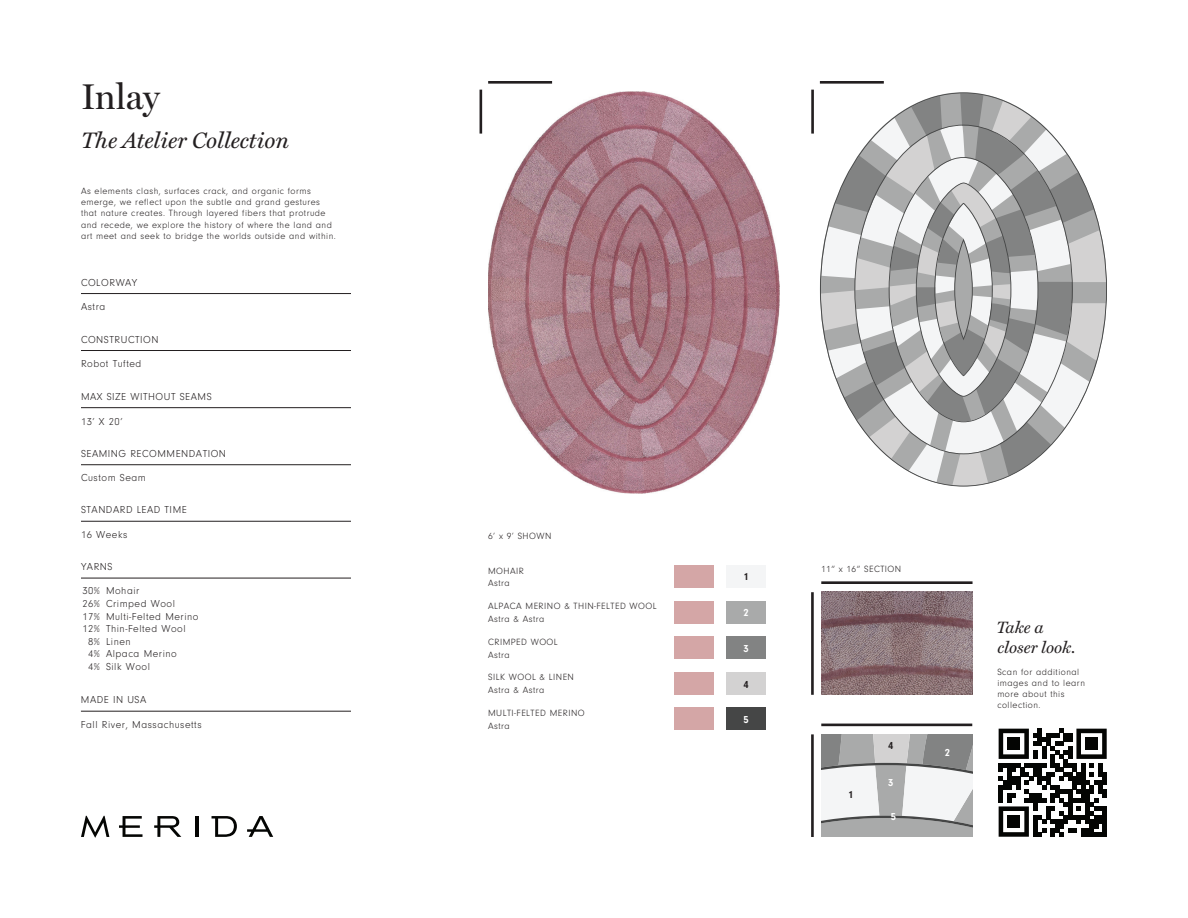
<style>
.page{position:relative;width:1188px;height:918px;background:#fff}
.page>*{position:absolute;margin:0;border:0;box-sizing:border-box;transform-origin:0 0}
.t1{font:36px "Miller Display";letter-spacing:-.005em;color:#231f20}
.t2{font:italic 22.5px "Miller Text";color:#231f20}
.t3{font:italic 16.5px "Miller Text";color:#231f20}
.t4{font:300 10.5px/12.6px "Neuzeit Gro";letter-spacing:.05em;color:#231f20;text-align:center}
.t5{font:700 10.5px "Neuzeit Gro";color:#fff}
.t6{font:700 10.5px "Neuzeit Gro";color:#231f20}
.t7{font:300 9.3px/11.2px "Neuzeit Gro";letter-spacing:.05em;color:#231f20}
</style>
<div class="page">
<hr style="left:821px;top:581px;width:152px;height:3px;background:#231f20">
<hr style="left:821px;top:724px;width:151px;height:2px;background:#231f20">
<hr style="left:488px;top:81px;width:64px;height:3px;background:#231f20">
<hr style="left:820px;top:81px;width:64px;height:3px;background:#231f20">
<hr style="left:811px;top:592px;width:3px;height:103px;background:#231f20">
<hr style="left:811px;top:734px;width:3px;height:103px;background:#231f20">
<hr style="left:480px;top:90px;width:2px;height:44px;background:#231f20">
<hr style="left:811px;top:90px;width:3px;height:44px;background:#231f20">
<svg style="left:119px;top:816px;width:24px;height:21px"></svg>
<svg style="left:154px;top:816px;width:27px;height:21px"></svg>
<hr style="left:196px;top:816px;width:3px;height:21px;background:#040503">
<svg style="left:212px;top:816px;width:25px;height:21px"></svg>
<svg style="left:247px;top:816px;width:26px;height:21px"></svg>
<svg style="left:81px;top:816px;width:28px;height:22px"></svg>
<hr style="left:81px;top:293px;width:270px;height:1px;background:#231f20">
<hr style="left:81px;top:350px;width:270px;height:1px;background:#231f20">
<hr style="left:81px;top:407px;width:270px;height:1px;background:#231f20">
<hr style="left:81px;top:464px;width:270px;height:1px;background:#231f20">
<hr style="left:81px;top:521px;width:270px;height:1px;background:#231f20">
<hr style="left:81px;top:711px;width:270px;height:1px;background:#231f20">
<hr style="left:81px;top:578px;width:270px;height:1px;background:#231f20">
<img style="left:821px;top:592px;width:152px;height:102px">
<img style="left:488px;top:91px;width:292px;height:403px">
<svg style="left:821px;top:734px;width:152px;height:103px"></svg>
<div style="left:726px;top:565px;width:40px;height:23px;background:#f4f5f6"></div>
<div style="left:726px;top:601px;width:40px;height:23px;background:#a9aaaa"></div>
<div style="left:726px;top:636px;width:40px;height:23px;background:#828383"></div>
<div style="left:726px;top:672px;width:40px;height:23px;background:#d3d2d2"></div>
<div style="left:726px;top:708px;width:40px;height:22px;background:#454646"></div>
<div style="left:674px;top:565px;width:40px;height:23px;background:#d4a6a6"></div>
<div style="left:674px;top:601px;width:40px;height:23px;background:#d4a6a6"></div>
<div style="left:674px;top:636px;width:40px;height:23px;background:#d4a6a6"></div>
<div style="left:674px;top:672px;width:40px;height:23px;background:#d4a6a6"></div>
<div style="left:674px;top:708px;width:40px;height:22px;background:#d4a6a6"></div>
<svg style="left:820px;top:92px;width:287px;height:395px"></svg>
<svg style="left:999px;top:729px;width:108px;height:108px"></svg>
<div style="left:1007px;top:737px;width:13px;height:13px;background:#040503"></div>
<div style="left:1085px;top:737px;width:13px;height:13px;background:#040503"></div>
<div style="left:1007px;top:815px;width:13px;height:13px;background:#040503"></div>
<h1 class="t1" style="left:81px;top:75px;width:80px">Inlay</h1>
<h2 class="t2" style="left:81px;top:122px;width:210px">The Atelier Collection</h2>
<p class="t7" style="left:81px;top:185px;width:256px">As elements clash, surfaces crack, and organic forms emerge, we reflect upon the subtle and grand gestures that nature creates. Through layered fibers that protrude and recede, we explore the history of where the land and art meet and seek to bridge the worlds outside and within.</p>
<p class="t4" style="left:81px;top:276px;width:58px">COLORWAY</p>
<p class="t4" style="left:81px;top:300px;width:26px">Astra</p>
<p class="t4" style="left:81px;top:333px;width:79px">CONSTRUCTION</p>
<p class="t4" style="left:81px;top:357px;width:62px">Robot Tufted</p>
<p class="t4" style="left:81px;top:390px;width:132px">MAX SIZE WITHOUT SEAMS</p>
<p class="t4" style="left:81px;top:415px;width:43px">13’ X 20’</p>
<p class="t4" style="left:81px;top:447px;width:147px">SEAMING RECOMMENDATION</p>
<p class="t4" style="left:81px;top:472px;width:66px">Custom Seam</p>
<p class="t4" style="left:81px;top:504px;width:107px">STANDARD LEAD TIME</p>
<p class="t4" style="left:81px;top:528px;width:48px">16 Weeks</p>
<p class="t4" style="left:81px;top:561px;width:33px">YARNS</p>
<p class="t4" style="left:82px;top:585px;width:19px">30%<br>26%<br>17%<br>12%<br>8%<br>4%<br>4%</p>
<p class="t4" style="left:106px;top:585px;width:94px;text-align:left">Mohair<br>Crimped Wool<br>Multi-Felted Merino<br>Thin-Felted Wool<br>Linen<br>Alpaca Merino<br>Silk Wool</p>
<p class="t4" style="left:81px;top:694px;width:67px">MADE IN USA</p>
<p class="t4" style="left:81px;top:718px;width:122px">Fall River, Massachusetts</p>
<p class="t7" style="left:488px;top:531px;width:65px">6’ x 9’ SHOWN</p>
<p class="t7" style="left:488px;top:565px;width:37px;line-height:12.8px">MOHAIR<br>Astra</p>
<p class="t7" style="left:488px;top:600px;width:170px;line-height:12.8px">ALPACA MERINO &amp; THIN-FELTED WOOL<br>Astra &amp; Astra</p>
<p class="t7" style="left:488px;top:636px;width:71px;line-height:12.8px">CRIMPED WOOL<br>Astra</p>
<p class="t7" style="left:488px;top:671px;width:87px;line-height:12.8px">SILK WOOL &amp; LINEN<br>Astra &amp; Astra</p>
<p class="t7" style="left:488px;top:707px;width:98px;line-height:12.8px">MULTI-FELTED MERINO<br>Astra</p>
<p class="t6" style="left:743px;top:571px;width:7px">1</p>
<p class="t5" style="left:743px;top:607px;width:7px">2</p>
<p class="t5" style="left:743px;top:643px;width:7px">3</p>
<p class="t6" style="left:743px;top:678px;width:7px">4</p>
<p class="t5" style="left:743px;top:714px;width:7px">5</p>
<p class="t7" style="left:821px;top:564px;width:82px">11” x 16” SECTION</p>
<p class="t6" style="left:848px;top:788px;width:7px">1</p>
<p class="t6" style="left:888px;top:739px;width:7px">4</p>
<p class="t5" style="left:888px;top:776px;width:7px">3</p>
<p class="t5" style="left:891px;top:811px;width:7px">5</p>
<p class="t5" style="left:945px;top:747px;width:7px">2</p>
<h3 class="t3" style="left:997px;top:614px;width:48px">Take a</h3>
<h3 class="t3" style="left:997px;top:634px;width:80px">closer look.</h3>
<p class="t7" style="left:997px;top:666px;width:89px">Scan for additional images and to learn more about this collection.</p>
</div>
